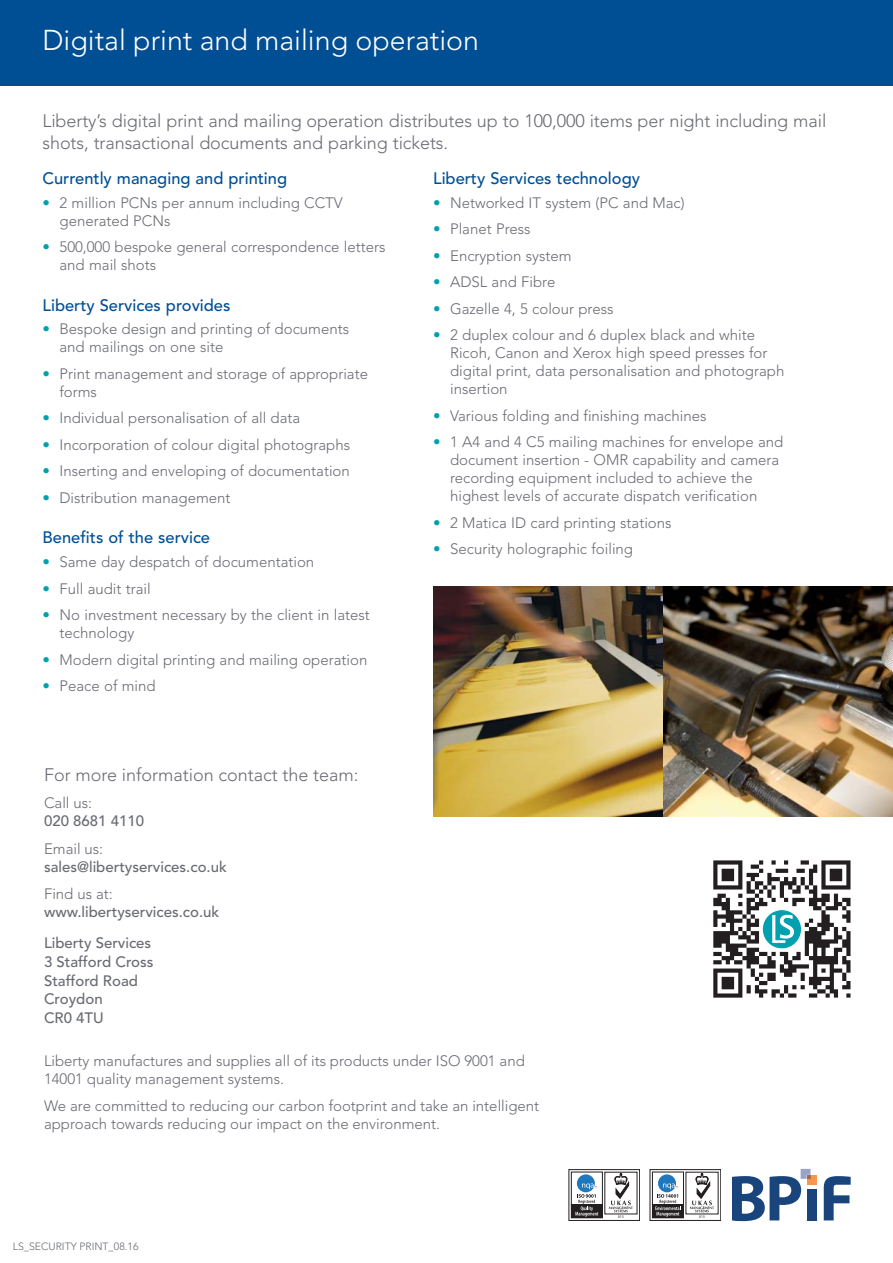
<style>
.page{position:relative;width:893px;height:1263px;background:#fff}
.page>*{position:absolute;margin:0;border:0;box-sizing:border-box;transform-origin:0 0}
.t1{font:300 28.5px "Avenir";color:#fff}
.t2{font:300 18px/21.6px "Avenir";letter-spacing:-.005em;color:#696b73}
.t3{font:500 16.5px "Avenir";color:#004e94}
.t4{font:300 15px/18px "Avenir";color:#696b73}
.t5{font:500 15px/18.6px "Avenir";color:#696b73}
.t6{font:300 10.5px "Avenir";color:#696b73}
.s1{color:#00a0af}
</style>
<div class="page">
<div style="left:0;top:0;width:893px;height:85px;background:#004e94"></div>
<svg style="left:652px;top:1171px;width:67px;height:44px"></svg>
<div style="left:650px;top:1169px;width:71px;height:51px;border:1px solid #231f20"></div>
<div style="left:652px;top:1172px;width:31px;height:32px;background:#fff"></div>
<div style="left:652px;top:1172px;width:32px;height:33px;border:1px solid #231f20"></div>
<div style="left:652px;top:1204px;width:31px;height:14px;background:#231f20"></div>
<div style="left:652px;top:1204px;width:32px;height:14px;border:1px solid #231f20"></div>
<div style="left:658px;top:1174px;width:18px;height:18px;background:#1f77bd;border-radius:50%"></div>
<svg style="left:655px;top:1183px;width:26px;height:33px"></svg>
<div style="left:686px;top:1172px;width:32px;height:42px;background:#fff"></div>
<svg style="left:690px;top:1173px;width:24px;height:45px"></svg>
<svg style="left:571px;top:1171px;width:67px;height:44px"></svg>
<div style="left:569px;top:1169px;width:71px;height:51px;border:1px solid #231f20"></div>
<div style="left:571px;top:1172px;width:31px;height:32px;background:#fff"></div>
<div style="left:571px;top:1172px;width:32px;height:33px;border:1px solid #231f20"></div>
<div style="left:571px;top:1204px;width:31px;height:14px;background:#231f20"></div>
<div style="left:571px;top:1204px;width:32px;height:14px;border:1px solid #231f20"></div>
<div style="left:577px;top:1174px;width:18px;height:18px;background:#1f77bd;border-radius:50%"></div>
<svg style="left:575px;top:1183px;width:23px;height:33px"></svg>
<div style="left:605px;top:1172px;width:32px;height:42px;background:#fff"></div>
<svg style="left:609px;top:1173px;width:24px;height:45px"></svg>
<div style="left:807px;top:1189px;width:9px;height:31px;background:#19447c"></div>
<div style="left:807px;top:1175px;width:9px;height:10px;background:#f6964f"></div>
<svg style="left:732px;top:1169px;width:78px;height:52px"></svg>
<svg style="left:824px;top:1176px;width:27px;height:44px"></svg>
<svg style="left:713px;top:860px;width:137px;height:138px"></svg>
<img style="left:434px;top:586px;width:459px;height:230px">
<h1 class="t1" style="left:43px;top:28px;width:438px">Digital print and mailing operation</h1>
<p class="t2" style="left:43px;top:112px;width:785px">Liberty’s digital print and mailing operation distributes up to 100,000 items per night including mail shots, transactional documents and parking tickets.</p>
<p class="t3" style="left:43px;top:172px;width:246px">Currently managing and printing</p>
<p class="t4" style="left:60px;top:195px;width:285px;text-indent:-17px"><span class="s1">•</span> 2 million PCNs per annum including CCTV generated PCNs</p>
<p class="t4" style="left:60px;top:239px;width:327px;text-indent:-17px"><span class="s1">•</span> 500,000 bespoke general correspondence letters and mail shots</p>
<p class="t3" style="left:43px;top:298px;width:189px">Liberty Services provides</p>
<p class="t4" style="left:60px;top:321px;width:291px;text-indent:-17px"><span class="s1">•</span> Bespoke design and printing of documents and mailings on one site</p>
<p class="t4" style="left:60px;top:366px;width:310px;text-indent:-17px"><span class="s1">•</span> Print management and storage of appropriate forms</p>
<p class="t4" style="left:43px;top:410px;width:259px"><span class="s1">•</span> Individual personalisation of all data</p>
<p class="t4" style="left:43px;top:437px;width:309px"><span class="s1">•</span> Incorporation of colour digital photographs</p>
<p class="t4" style="left:43px;top:463px;width:309px"><span class="s1">•</span> Inserting and enveloping of documentation</p>
<p class="t4" style="left:43px;top:490px;width:189px"><span class="s1">•</span> Distribution management</p>
<p class="t3" style="left:43px;top:531px;width:169px">Benefits of the service</p>
<p class="t4" style="left:43px;top:554px;width:273px"><span class="s1">•</span> Same day despatch of documentation</p>
<p class="t4" style="left:43px;top:580px;width:110px"><span class="s1">•</span> Full audit trail</p>
<p class="t4" style="left:60px;top:607px;width:312px;text-indent:-17px"><span class="s1">•</span> No investment necessary by the client in latest technology</p>
<p class="t4" style="left:43px;top:651px;width:326px"><span class="s1">•</span> Modern digital printing and mailing operation</p>
<p class="t4" style="left:43px;top:678px;width:115px"><span class="s1">•</span> Peace of mind</p>
<p class="t3" style="left:433px;top:172px;width:208px">Liberty Services technology</p>
<p class="t4" style="left:433px;top:195px;width:253px"><span class="s1">•</span> Networked IT system (PC and Mac)</p>
<p class="t4" style="left:433px;top:221px;width:99px"><span class="s1">•</span> Planet Press</p>
<p class="t4" style="left:433px;top:248px;width:140px"><span class="s1">•</span> Encryption system</p>
<p class="t4" style="left:433px;top:274px;width:124px"><span class="s1">•</span> ADSL and Fibre</p>
<p class="t4" style="left:433px;top:301px;width:182px"><span class="s1">•</span> Gazelle 4, 5 colour press</p>
<p class="t4" style="left:450px;top:327px;width:336px;text-indent:-17px"><span class="s1">•</span> 2 duplex colour and 6 duplex black and white Ricoh, Canon and Xerox high speed presses for digital print, data personalisation and photograph insertion</p>
<p class="t4" style="left:433px;top:408px;width:275px"><span class="s1">•</span> Various folding and finishing machines</p>
<p class="t4" style="left:450px;top:434px;width:335px;text-indent:-17px"><span class="s1">•</span> 1 A4 and 4 C5 mailing machines for envelope and document insertion - OMR capability and camera recording equipment included to achieve the highest levels of accurate dispatch verification</p>
<p class="t4" style="left:433px;top:515px;width:240px"><span class="s1">•</span> 2 Matica ID card printing stations</p>
<p class="t4" style="left:433px;top:541px;width:202px"><span class="s1">•</span> Security holographic foiling</p>
<p class="t2" style="left:44px;top:765px;width:316px">For more information contact the team:</p>
<p class="t4" style="left:44px;top:795px;width:50px">Call us:</p>
<p class="t5" style="left:44px;top:813px;width:102px">020 8681 4110</p>
<p class="t4" style="left:44px;top:840px;width:61px">Email us:</p>
<p class="t5" style="left:44px;top:859px;width:184px">sales@libertyservices.co.uk</p>
<p class="t4" style="left:44px;top:886px;width:70px">Find us at:</p>
<p class="t5" style="left:44px;top:897px;width:177px;line-height:31.3px">www.libertyservices.co.uk<br>Liberty Services</p>
<p class="t5" style="left:44px;top:954px;width:111px">3 Stafford Cross<br>Stafford Road<br>Croydon<br>CR0 4TU</p>
<p class="t4" style="left:44px;top:1053px;width:482px">Liberty manufactures and supplies all of its products under ISO 9001 and<br>14001 quality management systems.</p>
<p class="t4" style="left:44px;top:1098px;width:497px">We are committed to reducing our carbon footprint and take an intelligent approach towards reducing our impact on the environment.</p>
<p class="t6" style="left:13px;top:1242px;width:127px">LS_SECURITY PRINT_08.16</p>
</div>
